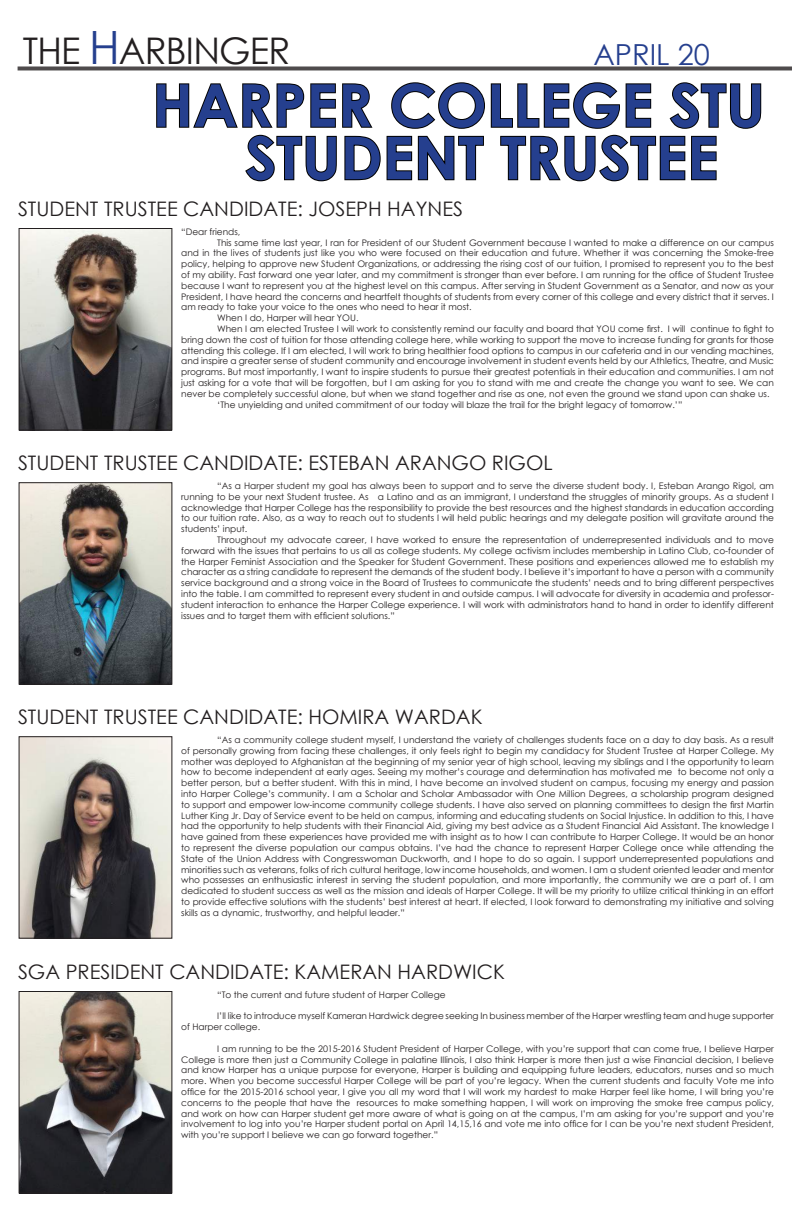
<style>
.page{position:relative;width:792px;height:1224px;background:#fff}
.page>*{position:absolute;margin:0;border:0;box-sizing:border-box;transform-origin:0 0}
.t1{font:700 59px/52.5px "Century Gothic";color:#253f8e}
.t2{font:36.7px "Century Gothic";letter-spacing:-.02em;color:#231f20}
.t3{font:29px "Century Gothic";color:#253f8e}
.t4{font:20px "Century Gothic";color:#231f20}
.t5{font:9px/10.8px "Century Gothic";color:#231f20;text-align:justify}
.s1{font-size:45.9px;color:#253f8e}
</style>
<div class="page">
<svg style="left:18px;top:66px;width:774px;height:4px;background:#646162"></svg>
<svg style="left:156px;top:82px;width:606px;height:100px"></svg>
<img style="left:21px;top:230px;width:149px;height:198px">
<div style="left:19px;top:228px;width:153px;height:202px;border:1px solid #231f20"></div>
<img style="left:21px;top:484px;width:149px;height:199px">
<div style="left:19px;top:482px;width:153px;height:203px;border:1px solid #231f20"></div>
<img style="left:21px;top:738px;width:149px;height:199px">
<div style="left:19px;top:736px;width:153px;height:203px;border:1px solid #231f20"></div>
<img style="left:21px;top:993px;width:149px;height:199px">
<div style="left:19px;top:991px;width:153px;height:203px;border:1px solid #231f20"></div>
<h2 class="t2" style="left:23px;top:25px;width:269px">THE <span class="s1">H</span>ARBINGER</h2>
<h3 class="t3" style="left:594px;top:34px;width:118px">APRIL 20</h3>
<h1 class="t1" style="left:245px;top:76px;width:521px;text-indent:-93px">HARPER COLLEGE STU<br>STUDENT TRUSTEE</h1>
<h3 class="t4" style="left:18px;top:195px;width:447px">STUDENT TRUSTEE CANDIDATE: JOSEPH HAYNES</h3>
<p class="t5" style="left:181px;top:226px;width:61px">“Dear friends,</p>
<p class="t5" style="left:217px;top:237px;width:558px">This same time last year, I ran for President of our Student Government because I wanted to make a difference on our campus</p>
<p class="t5" style="left:181px;top:248px;width:594px">and in the lives of students just like you who were focused on their education and future. Whether it was concerning the Smoke-free</p>
<p class="t5" style="left:181px;top:258px;width:594px">policy, helping to approve new Student Organizations, or addressing the rising cost of our tuition, I promised to represent you to the best</p>
<p class="t5" style="left:181px;top:269px;width:594px">of my ability. Fast forward one year later, and my commitment is stronger than ever before. I am running for the office of Student Trustee</p>
<p class="t5" style="left:181px;top:280px;width:594px">because I want to represent you at the highest level on this campus. After serving in Student Government as a Senator, and now as your</p>
<p class="t5" style="left:181px;top:291px;width:594px">President, I have heard the concerns and heartfelt thoughts of students from every corner of this college and every district that it serves. I</p>
<p class="t5" style="left:181px;top:302px;width:292px">am ready to take your voice to the ones who need to hear it most.</p>
<p class="t5" style="left:217px;top:312px;width:143px">When I do, Harper will hear YOU.</p>
<p class="t5" style="left:217px;top:323px;width:558px">When I am elected Trustee I will work to consistently remind our faculty and board that YOU come first. I will continue to fight to</p>
<p class="t5" style="left:181px;top:334px;width:594px">bring down the cost of tuition for those attending college here, while working to support the move to increase funding for grants for those</p>
<p class="t5" style="left:181px;top:345px;width:594px">attending this college. If I am elected, I will work to bring healthier food options to campus in our cafeteria and in our vending machines,</p>
<p class="t5" style="left:181px;top:356px;width:594px">and inspire a greater sense of student community and encourage involvement in student events held by our Athletics, Theatre, and Music</p>
<p class="t5" style="left:181px;top:366px;width:594px">programs. But most importantly, I want to inspire students to pursue their greatest potentials in their education and communities. I am not</p>
<p class="t5" style="left:181px;top:377px;width:594px">just asking for a vote that will be forgotten, but I am asking for you to stand with me and create the change you want to see. We can</p>
<p class="t5" style="left:181px;top:388px;width:590px">never be completely successful alone, but when we stand together and rise as one, not even the ground we stand upon can shake us.</p>
<p class="t5" style="left:217px;top:399px;width:467px">‘The unyielding and united commitment of our today will blaze the trail for the bright legacy of tomorrow.’”</p>
<h3 class="t4" style="left:18px;top:449px;width:536px">STUDENT TRUSTEE CANDIDATE: ESTEBAN ARANGO RIGOL</h3>
<p class="t5" style="left:217px;top:480px;width:558px">“As a Harper student my goal has always been to support and to serve the diverse student body. I, Esteban Arango Rigol, am</p>
<p class="t5" style="left:181px;top:491px;width:594px">running to be your next Student trustee. As a Latino and as an immigrant, I understand the struggles of minority groups. As a student I</p>
<p class="t5" style="left:181px;top:502px;width:594px">acknowledge that Harper College has the responsibility to provide the best resources and the highest standards in education according</p>
<p class="t5" style="left:181px;top:513px;width:594px">to our tuition rate. Also, as a way to reach out to students I will held public hearings and my delegate position will gravitate around the</p>
<p class="t5" style="left:181px;top:523px;width:68px">students’ input.</p>
<p class="t5" style="left:217px;top:534px;width:558px">Throughout my advocate career, I have worked to ensure the representation of underrepresented individuals and to move</p>
<p class="t5" style="left:181px;top:545px;width:594px">forward with the issues that pertains to us all as college students. My college activism includes membership in Latino Club, co-founder of</p>
<p class="t5" style="left:181px;top:556px;width:594px">the Harper Feminist Association and the Speaker for Student Government. These positions and experiences allowed me to establish my</p>
<p class="t5" style="left:181px;top:567px;width:594px">character as a string candidate to represent the demands of the student body. I believe it’s important to have a person with a community</p>
<p class="t5" style="left:181px;top:577px;width:594px">service background and a strong voice in the Board of Trustees to communicate the students’ needs and to bring different perspectives</p>
<p class="t5" style="left:181px;top:588px;width:594px">into the table. I am committed to represent every student in and outside campus. I will advocate for diversity in academia and professor-</p>
<p class="t5" style="left:181px;top:599px;width:594px">student interaction to enhance the Harper College experience. I will work with administrators hand to hand in order to identify different</p>
<p class="t5" style="left:181px;top:610px;width:215px">issues and to target them with efficient solutions.”</p>
<h3 class="t4" style="left:18px;top:703px;width:466px">STUDENT TRUSTEE CANDIDATE: HOMIRA WARDAK</h3>
<p class="t5" style="left:181px;top:734px;width:594px;text-indent:36px">“As a community college student myself, I understand the variety of challenges students face on a day to day basis. As a result of personally growing from facing these challenges, it only feels right to begin my candidacy for Student Trustee at Harper College. My mother was deployed to Afghanistan at the beginning of my senior year of high school, leaving my siblings and I the opportunity to learn how to become independent at early ages. Seeing my mother’s courage and determination has motivated me to become not only a better person, but a better student. With this in mind, I have become an involved student on campus, focusing my energy and passion into Harper College’s community. I am a Scholar and Scholar Ambassador with One Million Degrees, a scholarship program designed to support and empower low-income community college students. I have also served on planning committees to design the first Martin Luther King Jr. Day of Service event to be held on campus, informing and educating students on Social Injustice. In addition to this, I have had the opportunity to help students with their Financial Aid, giving my best advice as a Student Financial Aid Assistant. The knowledge I have gained from these experiences have provided me with insight as to how I can contribute to Harper College. It would be an honor to represent the diverse population our campus obtains. I’ve had the chance to represent Harper College once while attending the State of the Union Address with Congresswoman Duckworth, and I hope to do so again. I support underrepresented populations and minorities such as veterans, folks of rich cultural heritage, low income households, and women. I am a student oriented leader and mentor who possesses an enthusiastic interest in serving the student population, and more importantly, the community we are a part of. I am dedicated to student success as well as the mission and ideals of Harper College. It will be my priority to utilize critical thinking in an effort to provide effective solutions with the students’ best interest at heart. If elected, I look forward to demonstrating my initiative and solving skills as a dynamic, trustworthy, and helpful leader.”</p>
<h3 class="t4" style="left:18px;top:958px;width:488px">SGA PRESIDENT CANDIDATE: KAMERAN HARDWICK</h3>
<p class="t5" style="left:217px;top:989px;width:230px">“To the current and future student of Harper College</p>
<p class="t5" style="left:181px;top:1011px;width:594px;text-indent:36px">I’ll like to introduce myself Kameran Hardwick degree seeking In business member of the Harper wrestling team and huge supporter of Harper college.</p>
<p class="t5" style="left:181px;top:1043px;width:594px;text-indent:36px">I am running to be the 2015-2016 Student President of Harper College, with you’re support that can come true, I believe Harper College is more then just a Community College in palatine Illinois, I also think Harper is more then just a wise Financial decision, I believe and know Harper has a unique purpose for everyone, Harper is building and equipping future leaders, educators, nurses and so much more. When you become successful Harper College will be part of you’re legacy. When the current students and faculty Vote me into office for the 2015-2016 school year, I give you all my word that I will work my hardest to make Harper feel like home, I will bring you’re concerns to the people that have the resources to make something happen, I will work on improving the smoke free campus policy, and work on how can Harper student get more aware of what is going on at the campus, I’m am asking for you’re support and you’re involvement to log into you’re Harper student portal on April 14,15,16 and vote me into office for I can be you’re next student President, with you’re support I believe we can go forward together.”</p>
</div>
